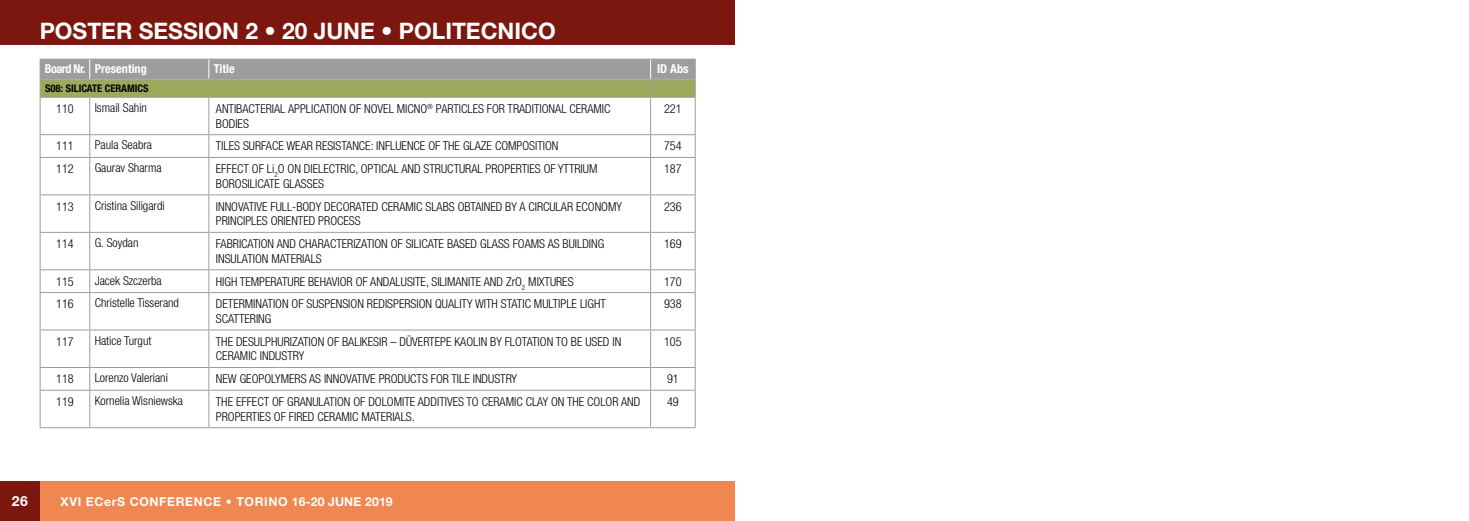
<style>
.page{position:relative;width:1469px;height:521px;background:#fff}
.page>*{position:absolute;margin:0;border:0;box-sizing:border-box;transform-origin:0 0}
.t1{font:700 22.75px "Helvetica Neue LT Std";color:#fff}
.t2{font:700 14px "Helvetica Neue LT Std";color:#fff}
.t3{font:300 condensed 12.25px/14.7px "Helvetica Neue LT Std";color:#000}
.t4{font:700 12.25px "Helvetica Neue LT Std";letter-spacing:.05em;color:#fff}
.t5{font:700 condensed 12.25px "Helvetica Neue LT Std";color:#fff}
.t6{font:700 condensed 10.5px "Helvetica Neue LT Std";color:#000}
</style>
<div class="page">
<div style="left:0;top:481px;width:734px;height:40px;background:#f18750"></div>
<div style="left:0;top:481px;width:40px;height:40px;background:#7c1710"></div>
<div style="left:0;top:0;width:734px;height:45px;background:#7c1710"></div>
<svg style="left:40px;top:59px;width:655px;height:38px;background:#9ea281"></svg>
<hr style="left:40px;top:97px;width:50px;height:1px;background:#9d9d9c">
<hr style="left:90px;top:97px;width:119px;height:1px;background:#9d9d9c">
<hr style="left:209px;top:97px;width:441px;height:1px;background:#9d9d9c">
<hr style="left:650px;top:97px;width:45px;height:1px;background:#9d9d9c">
<hr style="left:40px;top:134px;width:50px;height:1px;background:#9d9d9c">
<hr style="left:90px;top:134px;width:119px;height:1px;background:#9d9d9c">
<hr style="left:209px;top:134px;width:441px;height:1px;background:#9d9d9c">
<hr style="left:650px;top:134px;width:45px;height:1px;background:#9d9d9c">
<hr style="left:40px;top:157px;width:50px;height:1px;background:#9d9d9c">
<hr style="left:90px;top:157px;width:119px;height:1px;background:#9d9d9c">
<hr style="left:209px;top:157px;width:441px;height:1px;background:#9d9d9c">
<hr style="left:650px;top:157px;width:45px;height:1px;background:#9d9d9c">
<hr style="left:40px;top:194px;width:50px;height:1px;background:#9d9d9c">
<hr style="left:90px;top:194px;width:119px;height:1px;background:#9d9d9c">
<hr style="left:209px;top:194px;width:441px;height:1px;background:#9d9d9c">
<hr style="left:650px;top:194px;width:45px;height:1px;background:#9d9d9c">
<hr style="left:40px;top:232px;width:50px;height:1px;background:#9d9d9c">
<hr style="left:90px;top:232px;width:119px;height:1px;background:#9d9d9c">
<hr style="left:209px;top:232px;width:441px;height:1px;background:#9d9d9c">
<hr style="left:650px;top:232px;width:45px;height:1px;background:#9d9d9c">
<hr style="left:40px;top:269px;width:50px;height:1px;background:#9d9d9c">
<hr style="left:90px;top:269px;width:119px;height:1px;background:#9d9d9c">
<hr style="left:209px;top:269px;width:441px;height:1px;background:#9d9d9c">
<hr style="left:650px;top:269px;width:45px;height:1px;background:#9d9d9c">
<hr style="left:40px;top:292px;width:50px;height:1px;background:#9d9d9c">
<hr style="left:90px;top:292px;width:119px;height:1px;background:#9d9d9c">
<hr style="left:209px;top:292px;width:441px;height:1px;background:#9d9d9c">
<hr style="left:650px;top:292px;width:45px;height:1px;background:#9d9d9c">
<hr style="left:40px;top:330px;width:50px;height:1px;background:#9d9d9c">
<hr style="left:90px;top:330px;width:119px;height:1px;background:#9d9d9c">
<hr style="left:209px;top:330px;width:441px;height:1px;background:#9d9d9c">
<hr style="left:650px;top:330px;width:45px;height:1px;background:#9d9d9c">
<hr style="left:40px;top:367px;width:50px;height:1px;background:#9d9d9c">
<hr style="left:90px;top:367px;width:119px;height:1px;background:#9d9d9c">
<hr style="left:209px;top:367px;width:441px;height:1px;background:#9d9d9c">
<hr style="left:650px;top:367px;width:45px;height:1px;background:#9d9d9c">
<hr style="left:40px;top:390px;width:50px;height:1px;background:#9d9d9c">
<hr style="left:90px;top:390px;width:119px;height:1px;background:#9d9d9c">
<hr style="left:209px;top:390px;width:441px;height:1px;background:#9d9d9c">
<hr style="left:650px;top:390px;width:45px;height:1px;background:#9d9d9c">
<hr style="left:40px;top:427px;width:50px;height:1px;background:#9d9d9c">
<hr style="left:90px;top:427px;width:119px;height:1px;background:#9d9d9c">
<hr style="left:209px;top:427px;width:441px;height:1px;background:#9d9d9c">
<hr style="left:650px;top:427px;width:45px;height:1px;background:#9d9d9c">
<hr style="left:40px;top:98px;width:1px;height:36px;background:#9d9d9c">
<hr style="left:89px;top:98px;width:1px;height:36px;background:#9d9d9c">
<hr style="left:208px;top:98px;width:1px;height:36px;background:#9d9d9c">
<hr style="left:650px;top:98px;width:1px;height:36px;background:#9d9d9c">
<hr style="left:694px;top:98px;width:1px;height:36px;background:#9d9d9c">
<svg style="left:40px;top:135px;width:1px;height:22px"></svg>
<svg style="left:89px;top:135px;width:1px;height:22px"></svg>
<svg style="left:208px;top:135px;width:1px;height:22px"></svg>
<svg style="left:650px;top:135px;width:1px;height:22px"></svg>
<svg style="left:694px;top:135px;width:1px;height:22px"></svg>
<hr style="left:40px;top:158px;width:1px;height:36px;background:#9d9d9c">
<hr style="left:89px;top:158px;width:1px;height:36px;background:#9d9d9c">
<hr style="left:208px;top:158px;width:1px;height:36px;background:#9d9d9c">
<hr style="left:650px;top:158px;width:1px;height:36px;background:#9d9d9c">
<hr style="left:694px;top:158px;width:1px;height:36px;background:#9d9d9c">
<hr style="left:40px;top:195px;width:1px;height:37px;background:#9d9d9c">
<hr style="left:89px;top:195px;width:1px;height:37px;background:#9d9d9c">
<hr style="left:208px;top:195px;width:1px;height:37px;background:#9d9d9c">
<hr style="left:650px;top:195px;width:1px;height:37px;background:#9d9d9c">
<hr style="left:694px;top:195px;width:1px;height:37px;background:#9d9d9c">
<hr style="left:40px;top:233px;width:1px;height:36px;background:#9d9d9c">
<hr style="left:89px;top:233px;width:1px;height:36px;background:#9d9d9c">
<hr style="left:208px;top:233px;width:1px;height:36px;background:#9d9d9c">
<hr style="left:650px;top:233px;width:1px;height:36px;background:#9d9d9c">
<hr style="left:694px;top:233px;width:1px;height:36px;background:#9d9d9c">
<svg style="left:40px;top:270px;width:1px;height:22px"></svg>
<svg style="left:89px;top:270px;width:1px;height:22px"></svg>
<svg style="left:208px;top:270px;width:1px;height:22px"></svg>
<svg style="left:650px;top:270px;width:1px;height:22px"></svg>
<svg style="left:694px;top:270px;width:1px;height:22px"></svg>
<hr style="left:40px;top:293px;width:1px;height:37px;background:#9d9d9c">
<hr style="left:89px;top:293px;width:1px;height:37px;background:#9d9d9c">
<hr style="left:208px;top:293px;width:1px;height:37px;background:#9d9d9c">
<hr style="left:650px;top:293px;width:1px;height:37px;background:#9d9d9c">
<hr style="left:694px;top:293px;width:1px;height:37px;background:#9d9d9c">
<hr style="left:40px;top:330px;width:1px;height:37px;background:#9d9d9c">
<hr style="left:89px;top:330px;width:1px;height:37px;background:#9d9d9c">
<hr style="left:208px;top:330px;width:1px;height:37px;background:#9d9d9c">
<hr style="left:650px;top:330px;width:1px;height:37px;background:#9d9d9c">
<hr style="left:694px;top:330px;width:1px;height:37px;background:#9d9d9c">
<svg style="left:40px;top:368px;width:1px;height:22px"></svg>
<svg style="left:89px;top:368px;width:1px;height:22px"></svg>
<svg style="left:208px;top:368px;width:1px;height:22px"></svg>
<svg style="left:650px;top:368px;width:1px;height:22px"></svg>
<svg style="left:694px;top:368px;width:1px;height:22px"></svg>
<hr style="left:40px;top:391px;width:1px;height:36px;background:#9d9d9c">
<hr style="left:89px;top:391px;width:1px;height:36px;background:#9d9d9c">
<hr style="left:208px;top:391px;width:1px;height:36px;background:#9d9d9c">
<hr style="left:650px;top:391px;width:1px;height:36px;background:#9d9d9c">
<hr style="left:694px;top:391px;width:1px;height:36px;background:#9d9d9c">
<h1 class="t1" style="left:40px;top:16px;width:517px">POSTER SESSION 2 • 20 JUNE • POLITECNICO</h1>
<p class="t5" style="left:45px;top:61px;width:104px">Board Nr. Presenting</p>
<p class="t5" style="left:214px;top:61px;width:22px">Title</p>
<p class="t5" style="left:657px;top:61px;width:33px">ID Abs</p>
<p class="t6" style="left:45px;top:82px;width:105px">S08: SILICATE CERAMICS</p>
<p class="t3" style="left:56px;top:101px;width:19px">110</p>
<p class="t3" style="left:95px;top:100px;width:54px">Ismail Sahin</p>
<p class="t3" style="left:216px;top:101px;width:396px">ANTIBACTERIAL APPLICATION OF NOVEL MICNO<sup>®</sup> PARTICLES FOR TRADITIONAL CERAMIC<br>BODIES</p>
<p class="t3" style="left:664px;top:101px;width:19px">221</p>
<p class="t3" style="left:56px;top:139px;width:19px">111</p>
<p class="t3" style="left:95px;top:138px;width:59px">Paula Seabra</p>
<p class="t3" style="left:216px;top:139px;width:344px">TILES SURFACE WEAR RESISTANCE: INFLUENCE OF THE GLAZE COMPOSITION</p>
<p class="t3" style="left:664px;top:139px;width:19px">754</p>
<p class="t3" style="left:56px;top:161px;width:19px">112</p>
<p class="t3" style="left:95px;top:160px;width:68px">Gaurav Sharma</p>
<p class="t3" style="left:216px;top:161px;width:383px">EFFECT OF Li<sub>2</sub>O ON DIELECTRIC, OPTICAL AND STRUCTURAL PROPERTIES OF YTTRIUM<br>BOROSILICATE GLASSES</p>
<p class="t3" style="left:664px;top:161px;width:19px">187</p>
<p class="t3" style="left:56px;top:199px;width:19px">113</p>
<p class="t3" style="left:95px;top:198px;width:71px">Cristina Siligardi</p>
<p class="t3" style="left:216px;top:199px;width:407px">INNOVATIVE FULL-BODY DECORATED CERAMIC SLABS OBTAINED BY A CIRCULAR ECONOMY<br>PRINCIPLES ORIENTED PROCESS</p>
<p class="t3" style="left:664px;top:199px;width:19px">236</p>
<p class="t3" style="left:56px;top:236px;width:19px">114</p>
<p class="t3" style="left:95px;top:235px;width:45px">G. Soydan</p>
<p class="t3" style="left:216px;top:236px;width:390px">FABRICATION AND CHARACTERIZATION OF SILICATE BASED GLASS FOAMS AS BUILDING<br>INSULATION MATERIALS</p>
<p class="t3" style="left:664px;top:236px;width:19px">169</p>
<p class="t3" style="left:56px;top:274px;width:19px">115</p>
<p class="t3" style="left:95px;top:273px;width:69px">Jacek Szczerba</p>
<p class="t3" style="left:216px;top:274px;width:359px">HIGH TEMPERATURE BEHAVIOR OF ANDALUSITE, SILIMANITE AND ZrO<sub>2</sub> MIXTURES</p>
<p class="t3" style="left:664px;top:274px;width:19px">170</p>
<p class="t3" style="left:56px;top:296px;width:19px">116</p>
<p class="t3" style="left:95px;top:295px;width:86px">Christelle Tisserand</p>
<p class="t3" style="left:216px;top:296px;width:391px">DETERMINATION OF SUSPENSION REDISPERSION QUALITY WITH STATIC MULTIPLE LIGHT<br>SCATTERING</p>
<p class="t3" style="left:664px;top:296px;width:19px">938</p>
<p class="t3" style="left:56px;top:334px;width:19px">117</p>
<p class="t3" style="left:95px;top:333px;width:58px">Hatice Turgut</p>
<p class="t3" style="left:216px;top:334px;width:407px">THE DESULPHURIZATION OF BALIKESIR – DÜVERTEPE KAOLIN BY FLOTATION TO BE USED IN<br>CERAMIC INDUSTRY</p>
<p class="t3" style="left:664px;top:334px;width:19px">105</p>
<p class="t3" style="left:56px;top:371px;width:19px">118</p>
<p class="t3" style="left:95px;top:370px;width:75px">Lorenzo Valeriani</p>
<p class="t3" style="left:216px;top:371px;width:303px">NEW GEOPOLYMERS AS INNOVATIVE PRODUCTS FOR TILE INDUSTRY</p>
<p class="t3" style="left:667px;top:371px;width:13px">91</p>
<p class="t3" style="left:56px;top:394px;width:19px">119</p>
<p class="t3" style="left:95px;top:393px;width:90px">Kornelia Wisniewska</p>
<p class="t3" style="left:216px;top:394px;width:426px">THE EFFECT OF GRANULATION OF DOLOMITE ADDITIVES TO CERAMIC CLAY ON THE COLOR AND<br>PROPERTIES OF FIRED CERAMIC MATERIALS.</p>
<p class="t3" style="left:667px;top:394px;width:13px">49</p>
<p class="t2" style="left:12px;top:492px;width:18px">26</p>
<p class="t4" style="left:61px;top:493px;width:334px">XVI ECerS CONFERENCE • TORINO 16-20 JUNE 2019</p>
</div>
